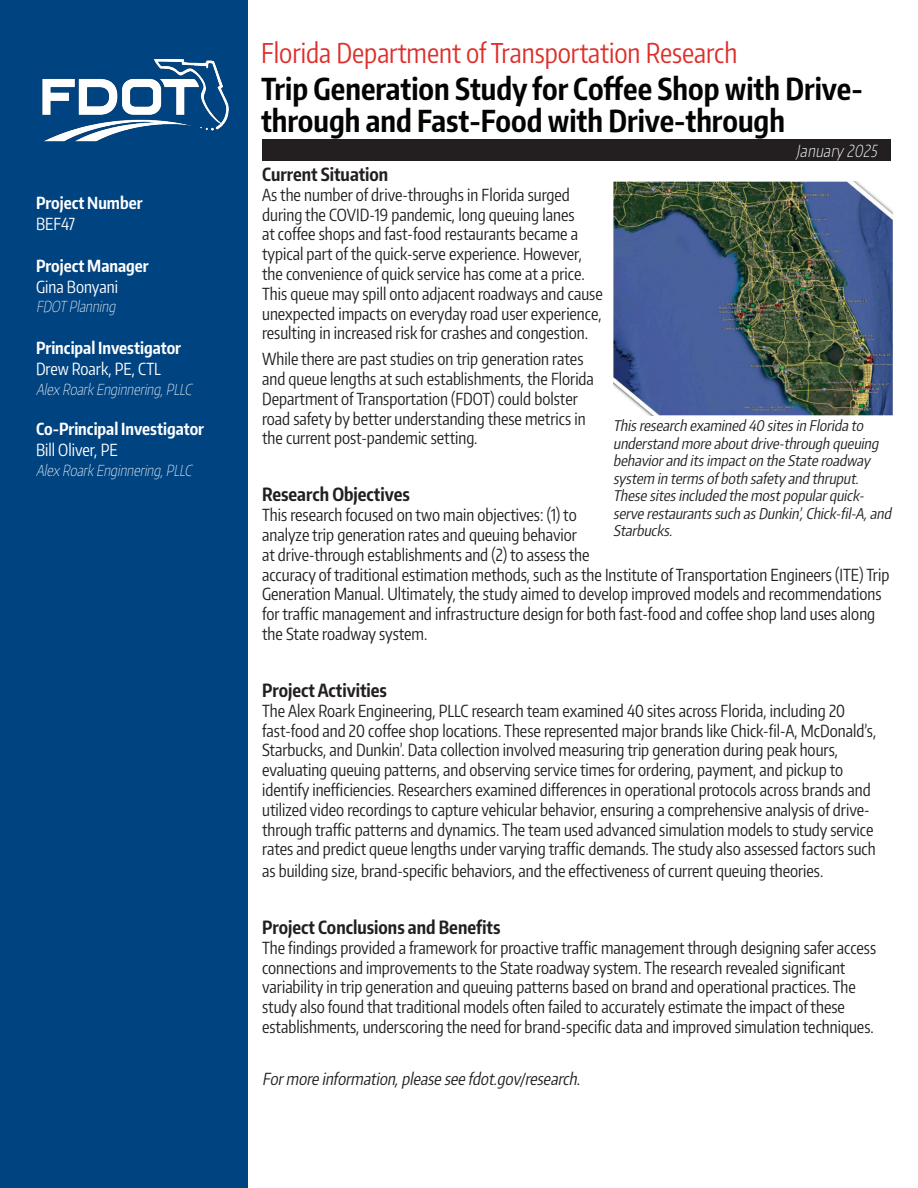
<style>
.page{position:relative;width:918px;height:1188px;background:#fff}
.page>*{position:absolute;margin:0;border:0;box-sizing:border-box;transform-origin:0 0}
.t1{font:700 30px/31.5px "Encode Sans Compressed";color:#040503}
.t2{font:27px "Encode Sans Compressed";color:#dd2f2b}
.t3{font:700 18px "Encode Sans Compressed";color:#231f20}
.t4{font:16.5px/19.8px "Encode Sans Compressed";color:#231f20}
.t5{font:700 16.5px "Encode Sans Compressed";color:#fff}
.t6{font:italic 16.5px "Encode Sans Compressed";color:#231f20}
.t7{font:16.5px "Encode Sans Compressed";color:#fff}
.t8{font:italic 200 16.5px "Encode Sans Compressed";color:#fff}
.t9{font:italic 100 15px "Encode Sans Compressed";color:#fff}
.t10{font:italic 14.55px/17.5px "Encode Sans Compressed";color:#231f20}
.s1{font-style:normal}
</style>
<div class="page">
<div style="left:0;top:0;width:248px;height:1188px;background:#004381"></div>
<img style="left:42px;top:58px;width:187px;height:84px">
<div style="left:262px;top:140px;width:629px;height:21px;background:#231f20"></div>
<img style="left:613px;top:182px;width:279px;height:234px">
<p class="t5" style="left:36px;top:192px;width:108px">Project Number</p>
<p class="t7" style="left:36px;top:213px;width:41px">BEF47</p>
<p class="t5" style="left:36px;top:255px;width:114px">Project Manager</p>
<p class="t7" style="left:36px;top:276px;width:83px">Gina Bonyani</p>
<p class="t9" style="left:36px;top:297px;width:84px">FDOTPlanning</p>
<p class="t5" style="left:36px;top:338px;width:147px">Principal Investigator</p>
<p class="t7" style="left:36px;top:359px;width:126px">Drew Roark, PE, CTL</p>
<p class="t9" style="left:36px;top:380px;width:161px">AlexRoarkEnginnering,PLLC</p>
<p class="t5" style="left:36px;top:418px;width:170px">Co-Principal Investigator</p>
<p class="t7" style="left:36px;top:440px;width:83px">Bill Oliver, PE</p>
<p class="t9" style="left:36px;top:461px;width:161px">AlexRoarkEnginnering,PLLC</p>
<p class="t2" style="left:261px;top:35px;width:478px">Florida Department of Transportation Research</p>
<p class="t1" style="left:261px;top:73px;width:603px">Trip Generation Study for Coffee Shop with Drive&shy;through and Fast-Food with Drive-through</p>
<p class="t8" style="left:796px;top:140px;width:86px">January 2025</p>
<h1 class="t3" style="left:262px;top:162px;width:128px">Current Situation</h1>
<p class="t4" style="left:262px;top:184px;width:342px">As the number of drive-throughs in Florida surged during the COVID-19 pandemic, long queuing lanes<br>at coffee shops and fast-food restaurants became a typical part of the quick-serve experience. However, the convenience of quick service has come at a price.<br>This queue may spill onto adjacent roadways and cause unexpected impacts on everyday road user experience, resulting in increased risk for crashes and congestion.</p>
<p class="t4" style="left:262px;top:349px;width:333px">While there are past studies on trip generation rates and queue lengths at such establishments, the Florida Department of Transportation (FDOT) could bolster road safety by better understanding these metrics in the current post-pandemic setting.</p>
<h1 class="t3" style="left:262px;top:483px;width:149px">Research Objectives</h1>
<p class="t4" style="left:262px;top:505px;width:629px">This research focused on two main objectives: (1) to<br>analyze trip generation rates and queuing behavior<br>at drive-through establishments and (2) to assess the<br>accuracy of traditional estimation methods, such as the Institute of Transportation Engineers (ITE) Trip Generation Manual. Ultimately, the study aimed to develop improved models and recommendations for traffic management and infrastructure design for both fast-food and coffee shop land uses along the State roadway system.</p>
<h1 class="t3" style="left:262px;top:678px;width:126px">Project Activities</h1>
<p class="t4" style="left:262px;top:700px;width:616px">The Alex Roark Engineering, PLLC research team examined 40 sites across Florida, including 20 fast-food and 20 coffee shop locations. These represented major brands like Chick-fil-A, McDonald’s, Starbucks, and Dunkin’. Data collection involved measuring trip generation during peak hours, evaluating queuing patterns, and observing service times for ordering, payment, and pickup to identify inefficiencies. Researchers examined differences in operational protocols across brands and utilized video recordings to capture vehicular behavior, ensuring a comprehensive analysis of drive&shy;through traffic patterns and dynamics. The team used advanced simulation models to study service rates and predict queue lengths under varying traffic demands. The study also assessed factors such</p>
<p class="t4" style="left:262px;top:860px;width:563px">as building size, brand-specific behaviors, and the effectiveness of current queuing theories.</p>
<h1 class="t3" style="left:262px;top:915px;width:240px">Project Conclusions and Benefits</h1>
<p class="t4" style="left:262px;top:937px;width:616px">The findings provided a framework for proactive traffic management through designing safer access connections and improvements to the State roadway system. The research revealed significant variability in trip generation and queuing patterns based on brand and operational practices. The study also found that traditional models often failed to accurately estimate the impact of these establishments, underscoring the need for brand-specific data and improved simulation techniques.</p>
<p class="t6" style="left:262px;top:1068px;width:320px">Formore information,please see fdot.gov/research<span class="s1">.</span></p>
<p class="t10" style="left:613px;top:416px;width:283px">Thisresearch examined 40 sitesin Florida to understand more aboutdrive-through queuing behaviorand itsimpacton the State roadway system in termsofboth safety and thruput.<br>These sitesincluded the mostpopularquick&shy;serve restaurantssuch asDunkin’,Chick-fil-A,and Starbucks.</p>
</div>
